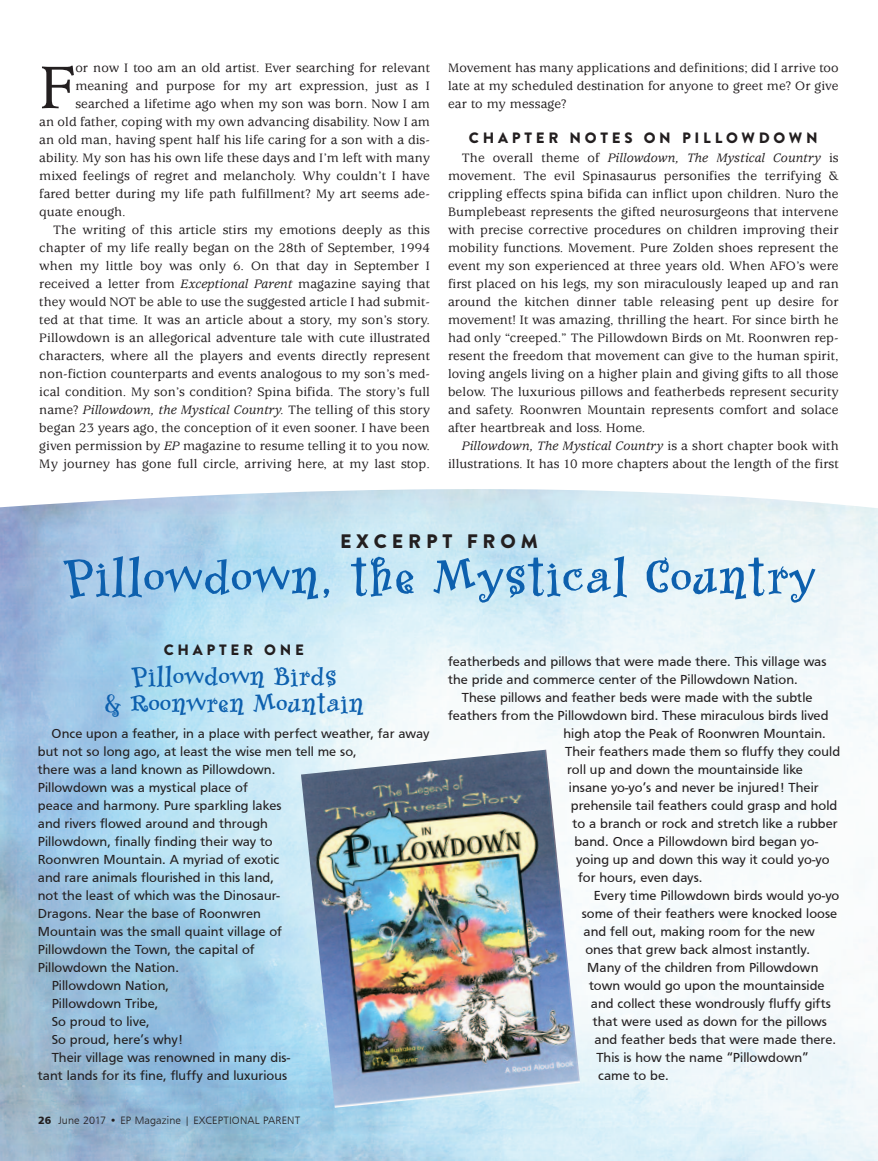
<style>
.page{position:relative;width:878px;height:1161px;background:#fff}
.page>*{position:absolute;margin:0;border:0;box-sizing:border-box;transform-origin:0 0}
.t1{font:500 66.15px "Usherwood";color:#231f20}
.t2{font:700 57px "Whimsy ICG";color:#0d60ae}
.t3{font:700 30px/27px "Whimsy ICG";letter-spacing:-.005em;color:#0d60ae;text-align:center}
.t4{font:900 19.5px "Brandon Grotesque";letter-spacing:.25em;color:#231f20}
.t5{font:900 15px "Brandon Grotesque";letter-spacing:.25em;color:#231f20}
.t6{font:500 13.5px/18px "Usherwood";letter-spacing:.01em;color:#231f20;text-align:justify}
.t7{font:13.5px/18px "Frutus T";letter-spacing:.005em;color:#231f20}
.t8{font:italic 500 13.5px "Usherwood";letter-spacing:.01em;color:#231f20}
.t9{font:11.25px "Frutus T Light";letter-spacing:.01em;color:#231f20}
.s1{font-style:italic}
.s2{font-style:normal}
.s3{font-family:"Frutus T Bold"}
</style>
<div class="page">
<img style="left:301px;top:750px;width:279px;height:358px">
<h1 class="t1" style="left:39px;top:63px;width:37px">F</h1>
<p class="t6" style="left:75px;top:60px;width:356px">or now I too am an old artist. Ever searching for relevant</p>
<p class="t6" style="left:75px;top:78px;width:356px">meaning and purpose for my art expression, just as I</p>
<p class="t6" style="left:75px;top:96px;width:356px">searched a lifetime ago when my son was born. Now I am</p>
<p class="t6" style="left:39px;top:114px;width:392px">an old father, coping with my own advancing disability. Now I am</p>
<p class="t6" style="left:39px;top:132px;width:392px">an old man, having spent half his life caring for a son with a dis-</p>
<p class="t6" style="left:39px;top:150px;width:392px">ability. My son has his own life these days and I’m left with many</p>
<p class="t6" style="left:39px;top:168px;width:392px">mixed feelings of regret and melancholy. Why couldn’t I have</p>
<p class="t6" style="left:39px;top:186px;width:392px">fared better during my life path fulfillment? My art seems ade-</p>
<p class="t6" style="left:39px;top:204px;width:88px">quate enough.</p>
<p class="t6" style="left:53px;top:222px;width:378px">The writing of this article stirs my emotions deeply as this</p>
<p class="t6" style="left:39px;top:240px;width:392px">chapter of my life really began on the 28th of September, 1994</p>
<p class="t6" style="left:39px;top:258px;width:392px">when my little boy was only 6. On that day in September I</p>
<p class="t6" style="left:39px;top:276px;width:392px">received a letter from <span class="s1">Exceptional Parent</span> magazine saying that</p>
<p class="t6" style="left:39px;top:294px;width:392px">they would NOT be able to use the suggested article I had submit-</p>
<p class="t6" style="left:39px;top:312px;width:392px">ted at that time. It was an article about a story, my son’s story.</p>
<p class="t6" style="left:39px;top:330px;width:392px">Pillowdown is an allegorical adventure tale with cute illustrated</p>
<p class="t6" style="left:39px;top:348px;width:392px">characters, where all the players and events directly represent</p>
<p class="t6" style="left:39px;top:366px;width:392px">non-fiction counterparts and events analogous to my son’s med-</p>
<p class="t6" style="left:39px;top:384px;width:392px">ical condition. My son’s condition? Spina bifida. The story’s full</p>
<p class="t8" style="left:39px;top:405px;width:392px"><span class="s2">name?</span> Pillowdown, the Mystical Country. <span class="s2">The telling of this story</span></p>
<p class="t6" style="left:39px;top:420px;width:392px">began 23 years ago, the conception of it even sooner. I have been</p>
<p class="t6" style="left:39px;top:438px;width:392px">given permission by <span class="s1">EP</span> magazine to resume telling it to you now.</p>
<p class="t6" style="left:39px;top:456px;width:392px">My journey has gone full circle, arriving here, at my last stop.</p>
<p class="t6" style="left:448px;top:60px;width:392px">Movement has many applications and definitions; did I arrive too late at my scheduled destination for anyone to greet me? Or give ear to my message?</p>
<p class="t5" style="left:469px;top:132px;width:350px">CHAPTER NOTES ON PILLOWDOWN</p>
<p class="t6" style="left:448px;top:150px;width:392px;text-indent:14px">The overall theme of <span class="s1">Pillowdown, The Mystical Country</span> is movement. The evil Spinasaurus personifies the terrifying &amp; crippling effects spina bifida can inflict upon children. Nuro the Bumplebeast represents the gifted neurosurgeons that intervene with precise corrective procedures on children improving their mobility functions. Movement. Pure Zolden shoes represent the event my son experienced at three years old. When AFO’s were first placed on his legs, my son miraculously leaped up and ran around the kitchen dinner table releasing pent up desire for movement! It was amazing, thrilling the heart. For since birth he had only “creeped.” The Pillowdown Birds on Mt. Roonwren rep&shy;resent the freedom that movement can give to the human spirit, loving angels living on a higher plain and giving gifts to all those below. The luxurious pillows and featherbeds represent security and safety. Roonwren Mountain represents comfort and solace after heartbreak and loss. Home.</p>
<p class="t6" style="left:448px;top:438px;width:392px;text-align:right"><span class="s1">Pillowdown, The Mystical Country</span> is a short chapter book with illustrations. It has 10 more chapters about the length of the first</p>
<h3 class="t4" style="left:340px;top:535px;width:199px">EXCERPT FROM</h3>
<h2 class="t2" style="left:62px;top:540px;width:755px">Pillowdown, the Mystical Country</h2>
<p class="t5" style="left:164px;top:644px;width:142px">CHAPTER ONE</p>
<h3 class="t3" style="left:104px;top:661px;width:261px">Pillowdown Birds<br>&amp; Roonwren Mountain</h3>
<p class="t7" style="left:52px;top:726px;width:379px">Once upon a feather, in a place with perfect weather, far away</p>
<p class="t7" style="left:38px;top:744px;width:320px">but not so long ago, at least the wise men tell me so,</p>
<p class="t7" style="left:38px;top:762px;width:239px">there was a land known as Pillowdown.</p>
<p class="t7" style="left:38px;top:780px;width:211px">Pillowdown was a mystical place of</p>
<p class="t7" style="left:38px;top:798px;width:245px">peace and harmony. Pure sparkling lakes</p>
<p class="t7" style="left:38px;top:816px;width:231px">and rivers flowed around and through</p>
<p class="t7" style="left:38px;top:834px;width:236px">Pillowdown, finally finding their way to</p>
<p class="t7" style="left:38px;top:852px;width:243px">Roonwren Mountain. A myriad of exotic</p>
<p class="t7" style="left:38px;top:870px;width:237px">and rare animals flourished in this land,</p>
<p class="t7" style="left:38px;top:888px;width:243px">not the least of which was the Dinosaur-</p>
<p class="t7" style="left:38px;top:906px;width:224px">Dragons. Near the base of Roonwren</p>
<p class="t7" style="left:38px;top:924px;width:246px">Mountain was the small quaint village of</p>
<p class="t7" style="left:38px;top:942px;width:218px">Pillowdown the Town, the capital of</p>
<p class="t7" style="left:38px;top:960px;width:143px">Pillowdown the Nation.</p>
<p class="t7" style="left:52px;top:978px;width:119px">Pillowdown Nation,</p>
<p class="t7" style="left:52px;top:996px;width:108px">Pillowdown Tribe,</p>
<p class="t7" style="left:52px;top:1014px;width:100px">So proud to live,</p>
<p class="t7" style="left:52px;top:1032px;width:133px">So proud, here’s why!</p>
<p class="t7" style="left:52px;top:1050px;width:240px">Their village was renowned in many dis-</p>
<p class="t7" style="left:38px;top:1068px;width:251px">tant lands for its fine, fluffy and luxurious</p>
<p class="t9" style="left:38px;top:1116px;width:264px"><span class="s3">26</span> June 2017 • EP Magazine | EXCEPTIONAL PARENT</p>
<p class="t7" style="left:448px;top:654px;width:380px">featherbeds and pillows that were made there. This village was the pride and commerce center of the Pillowdown Nation.</p>
<p class="t7" style="left:462px;top:690px;width:352px">These pillows and feather beds were made with the subtle</p>
<p class="t7" style="left:448px;top:708px;width:382px">feathers from the Pillowdown bird. These miraculous birds lived</p>
<p class="t7" style="left:563px;top:726px;width:264px">high atop the Peak of Roonwren Mountain.</p>
<p class="t7" style="left:565px;top:744px;width:276px">Their feathers made them so fluffy they could</p>
<p class="t7" style="left:567px;top:762px;width:237px">roll up and down the mountainside like</p>
<p class="t7" style="left:569px;top:780px;width:251px">insane yo-yo’s and never be injured! Their</p>
<p class="t7" style="left:570px;top:798px;width:268px">prehensile tail feathers could grasp and hold</p>
<p class="t7" style="left:572px;top:816px;width:267px">to a branch or rock and stretch like a rubber</p>
<p class="t7" style="left:574px;top:834px;width:245px">band. Once a Pillowdown bird began yo-</p>
<p class="t7" style="left:576px;top:852px;width:255px">yoing up and down this way it could yo-yo</p>
<p class="t7" style="left:578px;top:870px;width:126px">for hours, even days.</p>
<p class="t7" style="left:593px;top:888px;width:247px">Every time Pillowdown birds would yo-yo</p>
<p class="t7" style="left:581px;top:906px;width:257px">some of their feathers were knocked loose</p>
<p class="t7" style="left:583px;top:924px;width:233px">and fell out, making room for the new</p>
<p class="t7" style="left:585px;top:942px;width:226px">ones that grew back almost instantly.</p>
<p class="t7" style="left:587px;top:960px;width:233px">Many of the children from Pillowdown</p>
<p class="t7" style="left:589px;top:978px;width:237px">town would go upon the mountainside</p>
<p class="t7" style="left:591px;top:996px;width:242px">and collect these wondrously fluffy gifts</p>
<p class="t7" style="left:592px;top:1014px;width:236px">that were used as down for the pillows</p>
<p class="t7" style="left:594px;top:1032px;width:243px">and feather beds that were made there.</p>
<p class="t7" style="left:596px;top:1050px;width:214px">This is how the name “Pillowdown”</p>
<p class="t7" style="left:598px;top:1068px;width:72px">came to be.</p>
</div>
